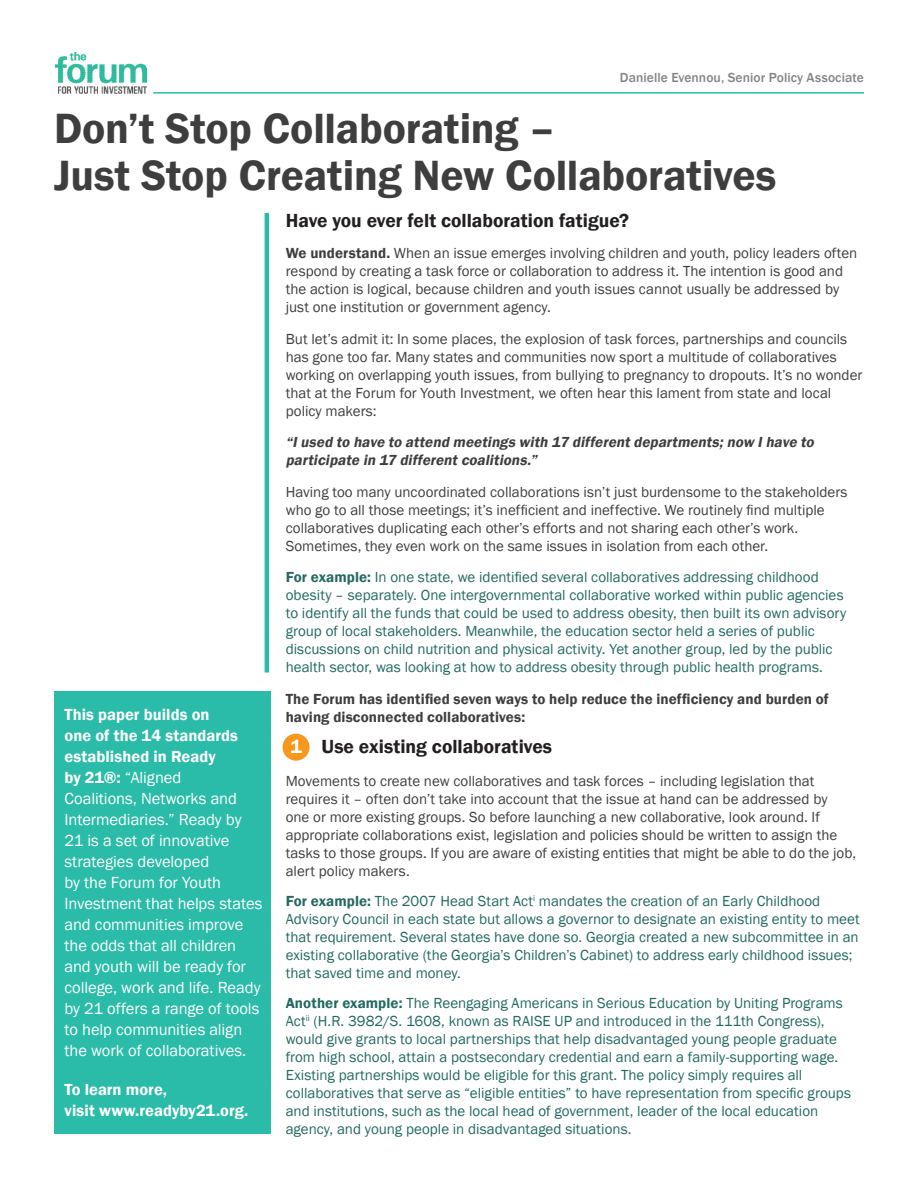
<style>
.page{position:relative;width:918px;height:1188px;background:#fff}
.page>*{position:absolute;margin:0;border:0;box-sizing:border-box;transform-origin:0 0}
.Forum_Body_Copy{font:600 43.5px/46.5px "Franklin Gothic";letter-spacing:-.005em;color:#3e3e3f}
.Forum_Body_Copy-2{font:600 19.5px "Franklin Gothic";color:#231f20}
.BodyCopy{font:16.5px/21px "Franklin Gothic";letter-spacing:-.005em;color:#fff}
.BodyCopy-2{font:600 16.5px/21px "Franklin Gothic";letter-spacing:.005em;color:#fff}
.Forum_Body_Copy-3{font:15px/18px "Franklin Gothic";color:#226961}
.Forum_Body_Copy-4{font:15px/18px "Franklin Gothic";color:#3e3e3f}
.Forum_Body_Copy-5{font:italic 600 15px/18px "Franklin Gothic";color:#3e3e3f}
.Forum_Body_Copy-6{font:600 15px/18px "Franklin Gothic";letter-spacing:.005em;color:#3e3e3f}
.Forum_Body_Copy-7{font:500 13.5px "Franklin Gothic";letter-spacing:.01em;color:#838588}
.s1{font-weight:600}
.s2{color:#fff}
</style>
<div class="page">
<div style="left:283px;top:734px;width:27px;height:27px;background:#f7981d;border-radius:50%"></div>
<img style="left:55px;top:52px;width:92px;height:41px">
<div style="left:54px;top:692px;width:217px;height:442px;background:#2abca8"></div>
<hr style="left:265px;top:213px;width:4px;height:460px;background:#2abca8">
<hr style="left:153px;top:92px;width:711px;height:2px;background:#2abca8">
<p class="Forum_Body_Copy-7" style="left:620px;top:70px;width:246px">Danielle Evennou, Senior Policy Associate</p>
<p class="Forum_Body_Copy" style="left:54px;top:106px;width:724px">Don’t Stop Collaborating –<br>Just Stop Creating New Collaboratives</p>
<p class="Forum_Body_Copy-2" style="left:286px;top:208px;width:345px">Have you ever felt collaboration fatigue?</p>
<p class="Forum_Body_Copy-4" style="left:286px;top:244px;width:573px"><span class="s1">We understand.</span> When an issue emerges involving children and youth, policy leaders often respond by creating a task force or collaboration to address it. The intention is good and the action is logical, because children and youth issues cannot usually be addressed by just one institution or government agency.</p>
<p class="Forum_Body_Copy-4" style="left:286px;top:330px;width:578px">But let’s admit it: In some places, the explosion of task forces, partnerships and councils has gone too far. Many states and communities now sport a multitude of collaboratives working on overlapping youth issues, from bullying to pregnancy to dropouts. It’s no wonder that at the Forum for Youth Investment, we often hear this lament from state and local policy makers:</p>
<p class="Forum_Body_Copy-5" style="left:286px;top:433px;width:533px">“Iused to have to attend meetings with 17 differentdepartments;now Ihave to participate in 17 differentcoalitions.”</p>
<p class="Forum_Body_Copy-4" style="left:286px;top:483px;width:563px">Having too many uncoordinated collaborations isn’t just burdensome to the stakeholders who go to all those meetings; it’s inefficient and ineffective. We routinely find multiple collaboratives duplicating each other’s efforts and not sharing each other’s work.<br>Sometimes, they even work on the same issues in isolation from each other.</p>
<p class="Forum_Body_Copy-3" style="left:286px;top:568px;width:562px"><span class="s1">For example:</span> In one state, we identified several collaboratives addressing childhood obesity – separately. One intergovernmental collaborative worked within public agencies to identify all the funds that could be used to address obesity, then built its own advisory group of local stakeholders. Meanwhile, the education sector held a series of public discussions on child nutrition and physical activity. Yet another group, led by the public health sector, was looking at how to address obesity through public health programs.</p>
<p class="Forum_Body_Copy-6" style="left:286px;top:690px;width:544px">The Forum has identified seven ways to help reduce the inefficiency and burden of having disconnected collaboratives:</p>
<p class="Forum_Body_Copy-2" style="left:291px;top:735px;width:263px"><span class="s2">1</span> Use existing collaboratives</p>
<p class="Forum_Body_Copy-4" style="left:286px;top:772px;width:572px">Movements to create new collaboratives and task forces – including legislation that requires it – often don’t take into account that the issue at hand can be addressed by<br>one or more existing groups. So before launching a new collaborative, look around. If appropriate collaborations exist, legislation and policies should be written to assign the tasks to those groups. If you are aware of existing entities that might be able to do the job, alert policy makers.</p>
<p class="Forum_Body_Copy-3" style="left:286px;top:892px;width:575px"><span class="s1">For example:</span> The 2007 Head Start Act<sup>i</sup> mandates the creation of an Early Childhood Advisory Council in each state but allows a governor to designate an existing entity to meet that requirement. Several states have done so. Georgia created a new subcommittee in an existing collaborative (the Georgia’s Children’s Cabinet) to address early childhood issues; that saved time and money.</p>
<p class="Forum_Body_Copy-3" style="left:286px;top:994px;width:567px"><span class="s1">Another example:</span> The Reengaging Americans in Serious Education by Uniting Programs Act<sup>ii</sup> (H.R. 3982/S. 1608, known as RAISE UP and introduced in the 111th Congress), would give grants to local partnerships that help disadvantaged young people graduate from high school, attain a postsecondary credential and earn a family-supporting wage.<br>Existing partnerships would be eligible for this grant. The policy simply requires all collaboratives that serve as “eligible entities” to have representation from specific groups and institutions, such as the local head of government, leader of the local education agency, and young people in disadvantaged situations.</p>
<p class="BodyCopy" style="left:64px;top:704px;width:200px"><span class="s1">This paper builds on<br>one of the 14 standards established in Ready<br>by 21®:</span> “Aligned<br>Coalitions, Networks and<br>Intermediaries.” Ready by<br>21 is a set of innovative strategies developed<br>by the Forum for Youth<br>Investment that helps states and communities improve the odds that all children and youth will be ready for college, work and life. Ready by 21 offers a range of tools to help communities align the work of collaboratives.</p>
<p class="BodyCopy-2" style="left:64px;top:1079px;width:186px">To learn more,<br>visit www.readyby21.org.</p>
</div>
